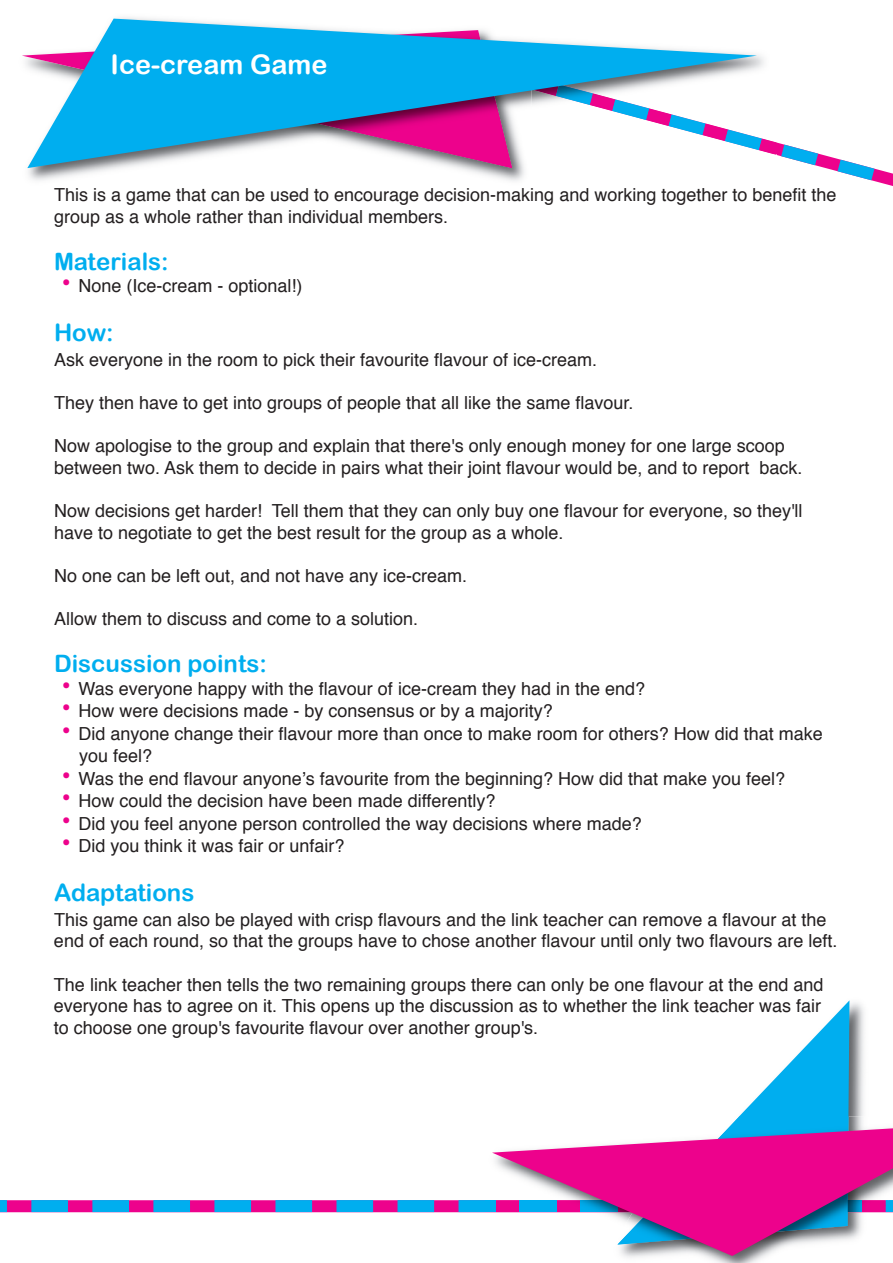
<style>
.page{position:relative;width:893px;height:1263px;background:#fff}
.page>*{position:absolute;margin:0;border:0;box-sizing:border-box;transform-origin:0 0}
.t1{font:27px "Arial Rounded MT Bold";color:#fff}
.t2{font:24px "Arial Rounded MT Bold";color:#00aeef}
.t3{font:18px/21.6px "Helvetica";color:#231f20}
.s1{font-size:27px;color:#ed028c}
</style>
<div class="page">
<svg style="left:776px;top:142px;width:117px;height:44px"></svg>
<div style="left:0;top:1200px;width:7px;height:12px;background:#00aeef"></div>
<img style="left:849px;top:1000px;width:15px;height:116px">
<svg style="left:739px;top:1001px;width:110px;height:115px"></svg>
<img style="left:849px;top:1116px;width:14px;height:7px">
<svg style="left:7px;top:1200px;width:485px;height:12px;background:#606ac7"></svg>
<img style="left:733px;top:1116px;width:116px;height:7px">
<svg style="left:492px;top:1123px;width:401px;height:133px;fill:#ed028c"></svg>
<img style="left:27px;top:168px;width:497px;height:13px">
<img style="left:758px;top:142px;width:18px;height:13px">
<svg style="left:27px;top:19px;width:730px;height:149px"></svg>
<h1 class="t1" style="left:111px;top:48px;width:218px">Ice-cream Game</h1>
<p class="t3" style="left:54px;top:185px;width:784px">This is a game that can be used to encourage decision-making and working together to benefit the group as a whole rather than individual members.</p>
<h2 class="t2" style="left:54px;top:247px;width:116px">Materials:</h2>
<p class="t3" style="left:62px;top:277px;width:243px"><span class="s1">•</span> None (Ice-cream - optional!)</p>
<h2 class="t2" style="left:54px;top:318px;width:61px">How:</h2>
<p class="t3" style="left:54px;top:350px;width:545px">Ask everyone in the room to pick their favourite flavour of ice-cream.</p>
<p class="t3" style="left:54px;top:393px;width:581px">They then have to get into groups of people that all like the same flavour.</p>
<p class="t3" style="left:54px;top:436px;width:750px">Now apologise to the group and explain that there's only enough money for one large scoop between two. Ask them to decide in pairs what their joint flavour would be, and to report back.</p>
<p class="t3" style="left:54px;top:501px;width:750px">Now decisions get harder! Tell them that they can only buy one flavour for everyone, so they'll have to negotiate to get the best result for the group as a whole.</p>
<p class="t3" style="left:54px;top:566px;width:415px">No one can be left out, and not have any ice-cream.</p>
<p class="t3" style="left:54px;top:609px;width:366px">Allow them to discuss and come to a solution.</p>
<h2 class="t2" style="left:54px;top:649px;width:215px">Discussion points:</h2>
<p class="t3" style="left:62px;top:679px;width:585px"><span class="s1">•</span> Was everyone happy with the flavour of ice-cream they had in the end?</p>
<p class="t3" style="left:62px;top:701px;width:493px"><span class="s1">•</span> How were decisions made - by consensus or by a majority?</p>
<p class="t3" style="left:79px;top:723px;width:745px;line-height:22.5px;text-indent:-18px"><span class="s1">•</span> Did anyone change their flavour more than once to make room for others? How did that make you feel?</p>
<p class="t3" style="left:62px;top:769px;width:725px"><span class="s1">•</span> Was the end flavour anyone’s favourite from the beginning? How did that make you feel?</p>
<p class="t3" style="left:62px;top:791px;width:435px"><span class="s1">•</span> How could the decision have been made differently?</p>
<p class="t3" style="left:62px;top:814px;width:582px"><span class="s1">•</span> Did you feel anyone person controlled the way decisions where made?</p>
<p class="t3" style="left:62px;top:836px;width:285px"><span class="s1">•</span> Did you think it was fair or unfair?</p>
<h2 class="t2" style="left:54px;top:878px;width:142px">Adaptations</h2>
<p class="t3" style="left:54px;top:910px;width:785px">This game can also be played with crisp flavours and the link teacher can remove a flavour at the end of each round, so that the groups have to chose another flavour until only two flavours are left.</p>
<p class="t3" style="left:54px;top:975px;width:771px">The link teacher then tells the two remaining groups there can only be one flavour at the end and everyone has to agree on it. This opens up the discussion as to whether the link teacher was fair to choose one group's favourite flavour over another group's.</p>
</div>
